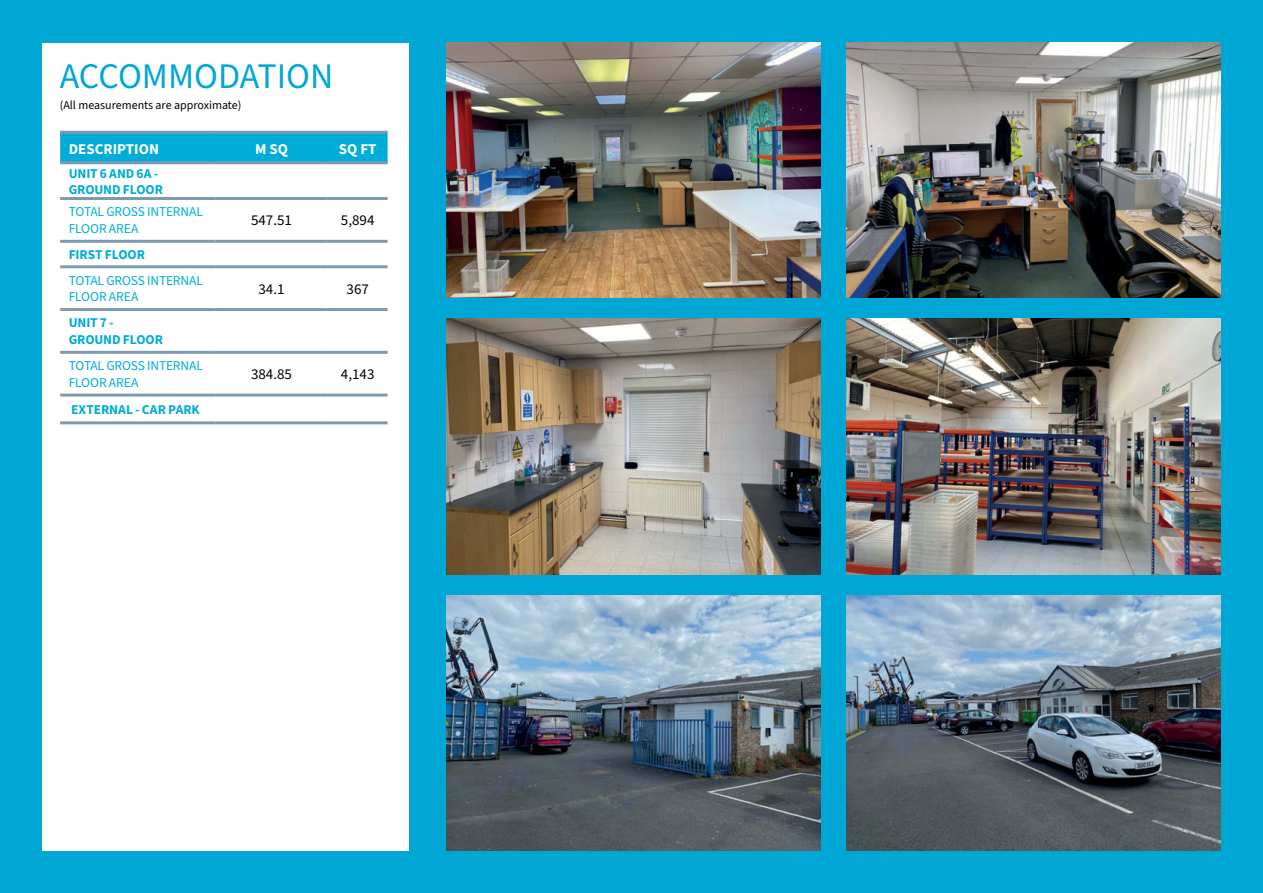
<style>
.page{position:relative;width:1263px;height:893px;background:#00a7d5}
.page>*{position:absolute;margin:0;border:0;box-sizing:border-box;transform-origin:0 0}
.t1{font:36px "Source Sans 3";color:#00a7d5}
.t2{font:15px "Source Sans 3";color:#000}
.t3{font:700 15px "Source Sans 3";color:#fff}
.t4{font:13.5px/16.5px "Source Sans 3";letter-spacing:-.01em;color:#00add8}
.t5{font:700 13.5px/16.5px "Source Sans 3";letter-spacing:-.005em;color:#00add8}
.t6{font:12px "Source Sans 3";color:#000}
</style>
<div class="page">
<img style="left:446px;top:43px;width:375px;height:255px">
<img style="left:846px;top:43px;width:374px;height:255px">
<img style="left:446px;top:595px;width:375px;height:255px">
<img style="left:846px;top:595px;width:374px;height:255px">
<img style="left:446px;top:319px;width:375px;height:255px">
<img style="left:846px;top:319px;width:374px;height:255px">
<div style="left:43px;top:43px;width:366px;height:807px;background:#fff"></div>
<div style="left:60px;top:134px;width:328px;height:27px;background:#00add8"></div>
<svg style="left:60px;top:164px;width:328px;height:230px"></svg>
<hr style="left:60px;top:131px;width:155px;height:3px;background:#7e9aad">
<hr style="left:215px;top:131px;width:113px;height:3px;background:#7e9aad">
<hr style="left:328px;top:131px;width:60px;height:3px;background:#7e9aad">
<hr style="left:60px;top:161px;width:155px;height:3px;background:#7e9aad">
<hr style="left:215px;top:161px;width:113px;height:3px;background:#7e9aad">
<hr style="left:328px;top:161px;width:60px;height:3px;background:#7e9aad">
<hr style="left:60px;top:197px;width:155px;height:3px;background:#7e9aad">
<hr style="left:215px;top:197px;width:113px;height:3px;background:#7e9aad">
<hr style="left:328px;top:197px;width:60px;height:3px;background:#7e9aad">
<hr style="left:60px;top:240px;width:155px;height:3px;background:#7e9aad">
<hr style="left:215px;top:240px;width:113px;height:3px;background:#7e9aad">
<hr style="left:328px;top:240px;width:60px;height:3px;background:#7e9aad">
<hr style="left:60px;top:265px;width:155px;height:3px;background:#7e9aad">
<hr style="left:215px;top:265px;width:113px;height:3px;background:#7e9aad">
<hr style="left:328px;top:265px;width:60px;height:3px;background:#7e9aad">
<hr style="left:60px;top:308px;width:155px;height:3px;background:#7e9aad">
<hr style="left:215px;top:308px;width:113px;height:3px;background:#7e9aad">
<hr style="left:328px;top:308px;width:60px;height:3px;background:#7e9aad">
<hr style="left:60px;top:351px;width:155px;height:3px;background:#7e9aad">
<hr style="left:215px;top:351px;width:113px;height:3px;background:#7e9aad">
<hr style="left:328px;top:351px;width:60px;height:3px;background:#7e9aad">
<hr style="left:60px;top:394px;width:155px;height:3px;background:#7e9aad">
<hr style="left:215px;top:394px;width:113px;height:3px;background:#7e9aad">
<hr style="left:328px;top:394px;width:60px;height:3px;background:#7e9aad">
<hr style="left:60px;top:421px;width:155px;height:3px;background:#7e9aad">
<hr style="left:215px;top:421px;width:113px;height:3px;background:#7e9aad">
<hr style="left:328px;top:421px;width:60px;height:3px;background:#7e9aad">
<h1 class="t1" style="left:60px;top:54px;width:275px">ACCOMMODATION</h1>
<p class="t6" style="left:60px;top:98px;width:183px">(All measurements are approximate)</p>
<p class="t3" style="left:69px;top:139px;width:92px">DESCRIPTION</p>
<p class="t3" style="left:255px;top:139px;width:35px">M SQ</p>
<p class="t3" style="left:339px;top:139px;width:39px">SQ FT</p>
<p class="t5" style="left:69px;top:165px;width:96px">UNIT 6 AND 6A -<br>GROUND FLOOR</p>
<p class="t4" style="left:69px;top:204px;width:136px">TOTAL GROSS INTERNAL<br>FLOOR AREA</p>
<p class="t2" style="left:251px;top:211px;width:43px">547.51</p>
<p class="t2" style="left:341px;top:211px;width:35px">5,894</p>
<p class="t5" style="left:69px;top:247px;width:78px">FIRST FLOOR</p>
<p class="t4" style="left:69px;top:272px;width:136px">TOTAL GROSS INTERNAL<br>FLOOR AREA</p>
<p class="t2" style="left:258px;top:279px;width:28px">34.1</p>
<p class="t2" style="left:347px;top:279px;width:24px">367</p>
<p class="t5" style="left:69px;top:315px;width:96px">UNIT 7 -<br>GROUND FLOOR</p>
<p class="t4" style="left:69px;top:357px;width:136px">TOTAL GROSS INTERNAL<br>FLOOR AREA</p>
<p class="t2" style="left:251px;top:365px;width:43px">384.85</p>
<p class="t2" style="left:341px;top:365px;width:35px">4,143</p>
<p class="t5" style="left:71px;top:401px;width:130px">EXTERNAL - CAR PARK</p>
</div>
